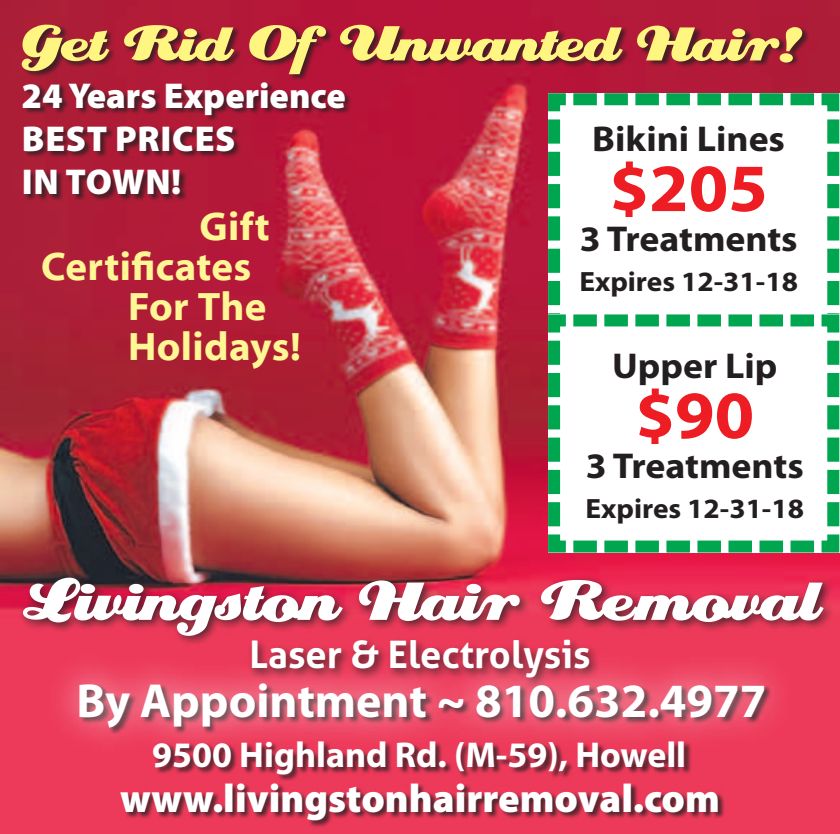
<style>
.page{position:relative;width:840px;height:834px;background:#fff}
.page>*{position:absolute;margin:0;border:0;box-sizing:border-box;transform-origin:0 0}
.t1{font:700 68px "Myriad Pro";color:#ee1d23;scale:1.05 1}
.t2{font:67.6px "Creampuff";color:#fff}
.t3{font:60px "Creampuff";color:#fff681}
.t4{font:700 48px "Myriad Pro";color:#fff}
.t5{font:700 40px "Myriad Web Pro";letter-spacing:.01em;color:#fff695}
.t6{font:900 40px "Myriad Pro";color:#fff}
.t7{font:700 38px "Aller";color:#fff}
.t8{font:700 36px "Myriad Pro";color:#231f20;scale:1.05 1}
.t9{font:900 36px/43.2px "Myriad Pro";letter-spacing:.005em;color:#fff}
.t10{font:700 36px "Myriad Pro";color:#fff}
.t11{font:700 28px "Myriad Pro";color:#231f20;scale:1.05 1}
</style>
<div class="page">
<img style="left:0;top:0;width:840px;height:834px">
<div style="left:18px;top:574px;width:817px;height:115px;background:#231f20;opacity:.75"></div>
<div style="left:23px;top:25px;width:787px;height:176px;background:#231f20;opacity:.75"></div>
<div style="left:46px;top:651px;width:750px;height:108px;background:#fff;opacity:.75"></div>
<div style="left:154px;top:742px;width:537px;height:39px;background:#231f20;opacity:.75"></div>
<div style="left:121px;top:783px;width:604px;height:45px;background:#231f20;opacity:.75"></div>
<svg style="left:542px;top:87px;width:298px;height:221px"></svg>
<svg style="left:542px;top:308px;width:298px;height:250px"></svg>
<h3 class="t3" style="left:22px;top:13px;width:783px">Get Rid Of Unwanted Hair!</h3>
<p class="t9" style="left:22px;top:72px;width:326px">24 Years Experience<br>Best Prices<br>in Town!</p>
<p class="t8" style="left:592px;top:115px;width:185px">Bikini Lines</p>
<h1 class="t1" style="left:609px;top:144px;width:152px">$205</h1>
<p class="t8" style="left:580px;top:215px;width:209px">3 Treatments</p>
<p class="t11" style="left:579px;top:263px;width:210px">Expires 12-31-18</p>
<p class="t5" style="left:199px;top:205px;width:72px">Gift</p>
<p class="t5" style="left:41px;top:245px;width:212px">Certificates</p>
<p class="t5" style="left:128px;top:285px;width:140px">For The</p>
<p class="t5" style="left:128px;top:325px;width:174px">Holidays!</p>
<p class="t8" style="left:612px;top:342px;width:159px">Upper Lip</p>
<h1 class="t1" style="left:635px;top:371px;width:115px">$90</h1>
<p class="t8" style="left:586px;top:442px;width:209px">3 Treatments</p>
<p class="t11" style="left:586px;top:490px;width:210px">Expires 12-31-18</p>
<h2 class="t2" style="left:22px;top:566px;width:797px">Livingston Hair Removal</h2>
<p class="t7" style="left:249px;top:631px;width:343px">Laser &amp; Electrolysis</p>
<h3 class="t4" style="left:76px;top:669px;width:692px">By Appointment ~ 810.632.4977</h3>
<p class="t10" style="left:152px;top:731px;width:536px">9500 Highland Rd. (M-59), Howell</p>
<p class="t6" style="left:120px;top:771px;width:601px">www.livingstonhairremoval.com</p>
</div>
